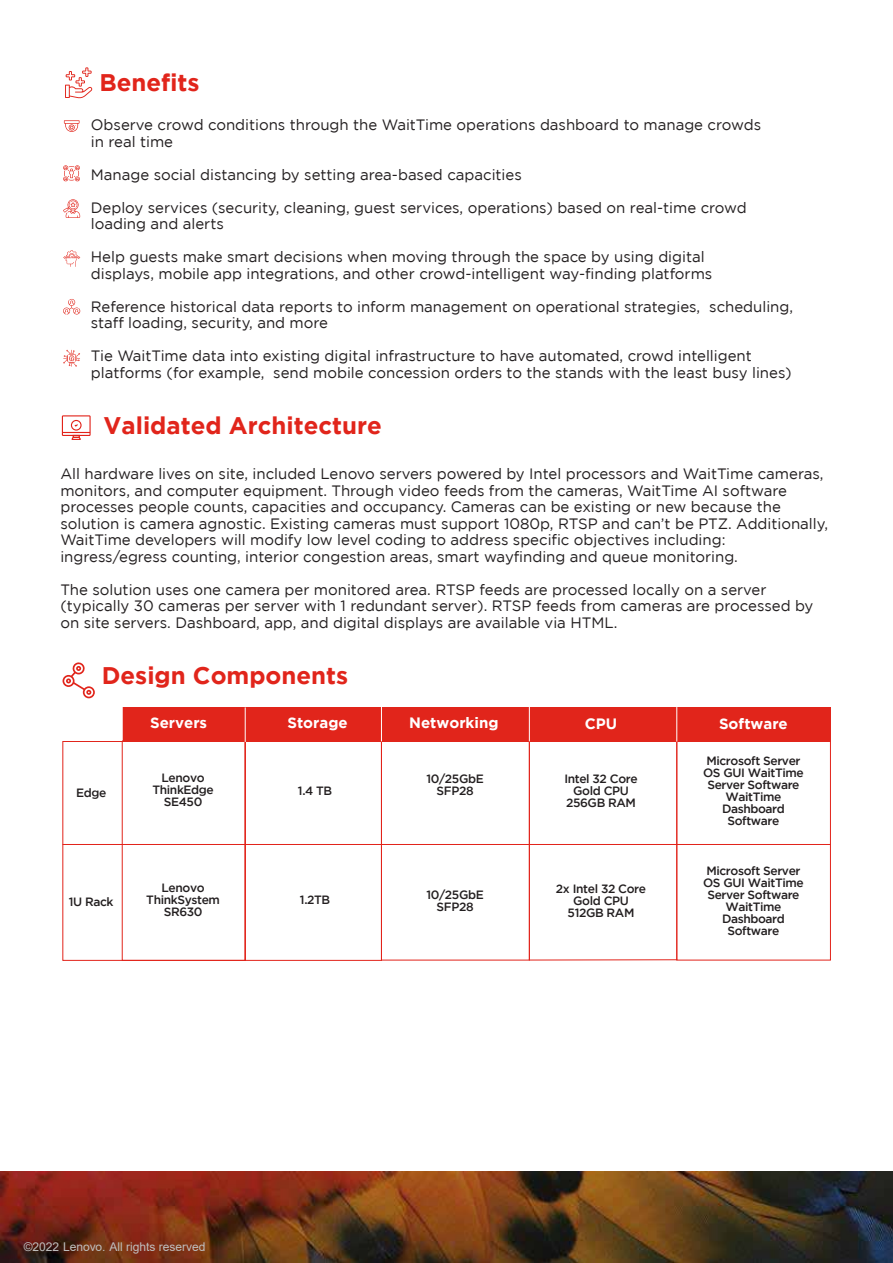
<style>
.page{position:relative;width:893px;height:1263px;background:#fff}
.page>*{position:absolute;margin:0;border:0;box-sizing:border-box;transform-origin:0 0}
.t1{font:700 24px "Gotham";color:#e1251b}
.t2{font:15px/16.5px "Gotham";color:#231f20}
.t3{font:700 15px "Gotham";color:#fff}
.t4{font:500 12px/12px "Gotham";letter-spacing:-.03em;color:#231f20;text-align:center}
.t5{font:12px "Arial";letter-spacing:-.005em;color:#bfbfbf}
.t6{font:900 12px "Lato";letter-spacing:-.04em;color:#fff}
</style>
<div class="page">
<div style="left:245px;top:708px;width:137px;height:253px;border:1px solid #e2231a"></div>
<div style="left:381px;top:740px;width:149px;height:220px;border:1px solid #e2231a"></div>
<div style="left:529px;top:708px;width:148px;height:252px;border:1px solid #e2231a"></div>
<div style="left:676px;top:739px;width:155px;height:221px;border:1px solid #e2231a"></div>
<svg style="left:63px;top:662px;width:32px;height:36px"></svg>
<div style="left:63px;top:707px;width:767px;height:34px;background:#e1251b"></div>
<div style="left:122px;top:740px;width:124px;height:221px;border:1px solid #e1251b"></div>
<div style="left:62px;top:708px;width:184px;height:253px;border:1px solid #e2231a"></div>
<hr style="left:63px;top:844px;width:767px;height:1px;background:#e2231a">
<hr style="left:245px;top:707px;width:1px;height:35px;background:#fff">
<hr style="left:122px;top:707px;width:1px;height:33px;background:#fff">
<hr style="left:381px;top:707px;width:1px;height:34px;background:#fff">
<hr style="left:676px;top:707px;width:1px;height:35px;background:#fff">
<hr style="left:529px;top:707px;width:1px;height:34px;background:#fff">
<svg style="left:63px;top:199px;width:17px;height:19px"></svg>
<svg style="left:63px;top:250px;width:17px;height:17px"></svg>
<svg style="left:63px;top:299px;width:17px;height:16px"></svg>
<svg style="left:63px;top:350px;width:17px;height:17px"></svg>
<div style="left:62px;top:415px;width:29px;height:21px;border:1px solid #e2231a"></div>
<div style="left:71px;top:420px;width:11px;height:11px;border:1px solid #e2231a;border-radius:50%"></div>
<svg style="left:62px;top:423px;width:28px;height:17px"></svg>
<div style="left:47px;top:700px;width:75px;height:40px;background:#fff"></div>
<img style="left:0;top:1171px;width:893px;height:92px">
<svg style="left:65px;top:67px;width:27px;height:32px"></svg>
<svg style="left:63px;top:165px;width:17px;height:16px"></svg>
<svg style="left:64px;top:120px;width:15px;height:12px"></svg>
<h1 class="t1" style="left:99px;top:68px;width:102px">Benefits</h1>
<p class="t2" style="left:91px;top:117px;width:672px">Observe crowd conditions through the WaitTime operations dashboard to manage crowds in real time</p>
<p class="t2" style="left:91px;top:166px;width:432px">Manage social distancing by setting area-based capacities</p>
<p class="t2" style="left:91px;top:199px;width:657px">Deploy services (security, cleaning, guest services, operations) based on real-time crowd loading and alerts</p>
<p class="t2" style="left:91px;top:249px;width:623px">Help guests make smart decisions when moving through the space by using digital displays, mobile app integrations, and other crowd-intelligent way-finding platforms</p>
<p class="t2" style="left:91px;top:298px;width:704px">Reference historical data reports to inform management on operational strategies, scheduling, staff loading, security, and more</p>
<p class="t2" style="left:91px;top:348px;width:702px">Tie WaitTime data into existing digital infrastructure to have automated, crowd intelligent platforms (for example, send mobile concession orders to the stands with the least busy lines)</p>
<h1 class="t1" style="left:104px;top:411px;width:280px">Validated Architecture</h1>
<p class="t2" style="left:60px;top:465px;width:769px">All hardware lives on site, included Lenovo servers powered by Intel processors and WaitTime cameras, monitors, and computer equipment. Through video feeds from the cameras, WaitTime AI software processes people counts, capacities and occupancy. Cameras can be existing or new because the solution is camera agnostic. Existing cameras must support 1080p, RTSP and can’t be PTZ. Additionally, WaitTime developers will modify low level coding to address specific objectives including: ingress/egress counting, interior congestion areas, smart wayfinding and queue monitoring.</p>
<p class="t2" style="left:60px;top:581px;width:755px">The solution uses one camera per monitored area. RTSP feeds are processed locally on a server (typically 30 cameras per server with 1 redundant server). RTSP feeds from cameras are processed by on site servers. Dashboard, app, and digital displays are available via HTML.</p>
<h1 class="t1" style="left:102px;top:661px;width:248px">Design Components</h1>
<p class="t4" style="left:76px;top:787px;width:32px">Edge</p>
<p class="t4" style="left:69px;top:896px;width:46px">1U Rack</p>
<p class="t6" style="left:378px;top:712px;width:66px">Edge (Drone)</p>
<p class="t3" style="left:150px;top:714px;width:59px">Servers</p>
<p class="t3" style="left:287px;top:714px;width:62px">Storage</p>
<p class="t3" style="left:409px;top:714px;width:91px">Networking</p>
<p class="t3" style="left:585px;top:714px;width:34px">CPU</p>
<p class="t3" style="left:719px;top:714px;width:70px">Software</p>
<p class="t4" style="left:152px;top:771px;width:63px">Lenovo<br>ThinkEdge<br>SE450</p>
<p class="t4" style="left:298px;top:784px;width:36px">1.4 TB</p>
<p class="t4" style="left:146px;top:882px;width:75px">Lenovo<br>ThinkSystem<br>SR630</p>
<p class="t4" style="left:300px;top:894px;width:32px">1.2TB</p>
<p class="t4" style="left:426px;top:773px;width:59px">10/25GbE<br>SFP28</p>
<p class="t4" style="left:564px;top:772px;width:75px">Intel 32 Core<br>Gold CPU<br>256GB RAM</p>
<p class="t4" style="left:426px;top:888px;width:59px">10/25GbE<br>SFP28</p>
<p class="t4" style="left:556px;top:882px;width:92px">2x Intel 32 Core<br>Gold CPU<br>512GB RAM</p>
<p class="t4" style="left:703px;top:755px;width:102px">Microsoft Server<br>OS GUI WaitTime<br>Server Software<br>WaitTime<br>Dashboard<br>Software</p>
<p class="t4" style="left:703px;top:865px;width:102px">Microsoft Server<br>OS GUI WaitTime<br>Server Software<br>WaitTime<br>Dashboard<br>Software</p>
<p class="t5" style="left:24px;top:1238px;width:183px">©2022 Lenovo. All rights reserved</p>
</div>
